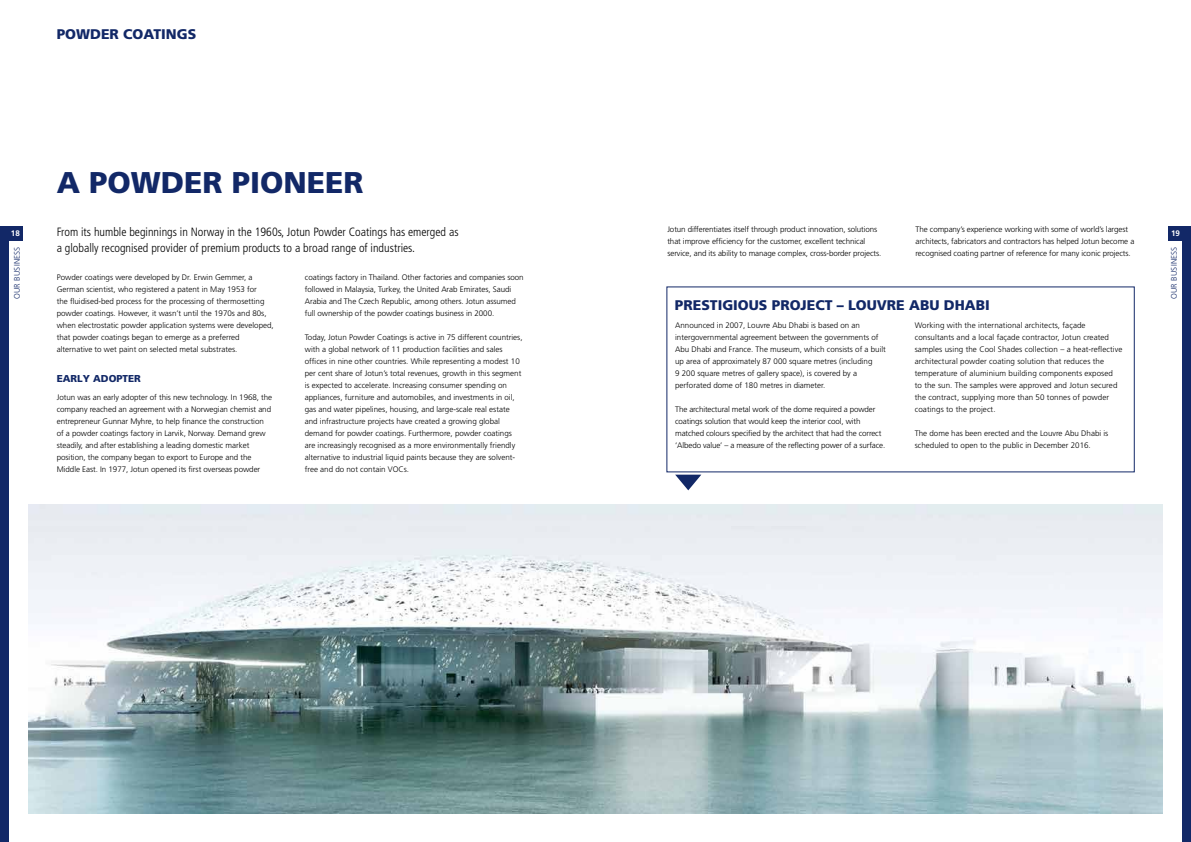
<style>
.page{position:relative;width:1191px;height:842px;background:#fff}
.page>*{position:absolute;margin:0;border:0;box-sizing:border-box;transform-origin:0 0}
.t1{font:900 30px "Frutiger";color:#122867}
.t2{font:900 14px "Frutiger";color:#122867}
.t3{font:300 condensed 12px/16px "Frutiger";color:#000}
.t4{font:900 10px "Frutiger";color:#122867}
.t5{font:300 8px/12px "Frutiger";color:#000}
.t6{font:300 8px "Frutiger";letter-spacing:.02em;color:#122867}
.t7{font:700 8px "Frutiger";color:#fff}
</style>
<div class="page">
<div style="left:1182px;top:227px;width:9px;height:615px;background:#122867"></div>
<div style="left:1168px;top:227px;width:14px;height:14px;background:#122867"></div>
<div style="left:0;top:227px;width:9px;height:615px;background:#122867"></div>
<div style="left:9px;top:227px;width:14px;height:14px;background:#122867"></div>
<img style="left:28px;top:505px;width:1134px;height:309px">
<svg style="left:675px;top:475px;width:26px;height:15px"></svg>
<h2 class="t2" style="left:57px;top:26px;width:141px">POWDER COATINGS</h2>
<h1 class="t1" style="left:57px;top:164px;width:308px">A POWDER PIONEER</h1>
<p class="t5" style="left:667px;top:224px;width:215px">Jotun differentiates itself through product innovation, solutions that improve efficiency for the customer, excellent technical service, and its ability to manage complex, cross-border projects.</p>
<p class="t5" style="left:915px;top:224px;width:220px">The company’s experience working with some of world’s largest architects, fabricators and contractors has helped Jotun become a recognised coating partner of reference for many iconic projects.</p>
<h3 class="t3" style="left:57px;top:224px;width:403px">From its humble beginnings in Norway in the 1960s, Jotun Powder Coatings has emerged as a globally recognised provider of premium products to a broad range of industries.</h3>
<p class="t5" style="left:57px;top:272px;width:219px">Powder coatings were developed by Dr. Erwin Gemmer, a German scientist, who registered a patent in May 1953 for<br>the fluidised-bed process for the processing of thermosetting powder coatings. However, it wasn’t until the 1970s and 80s, when electrostatic powder application systems were developed, that powder coatings began to emerge as a preferred alternative to wet paint on selected metal substrates.</p>
<p class="t4" style="left:57px;top:373px;width:86px">EARLY ADOPTER</p>
<p class="t5" style="left:57px;top:392px;width:217px">Jotun was an early adopter of this new technology. In 1968, the company reached an agreement with a Norwegian chemist and entrepreneur Gunnar Myhre, to help finance the construction of a powder coatings factory in Larvik, Norway. Demand grew steadily, and after establishing a leading domestic market position, the company began to export to Europe and the Middle East. In 1977, Jotun opened its first overseas powder</p>
<p class="t7" style="left:11px;top:229px;width:10px">18</p>
<p class="t7" style="left:1171px;top:229px;width:10px">19</p>
<p class="t6" style="left:13px;top:299px;width:54px;rotate:-90deg">OUR BUSINESS</p>
<p class="t6" style="left:1169px;top:299px;width:54px;rotate:-90deg">OUR BUSINESS</p>
<p class="t5" style="left:305px;top:272px;width:220px">coatings factory in Thailand. Other factories and companies soon followed in Malaysia, Turkey, the United Arab Emirates, Saudi Arabia and The Czech Republic, among others. Jotun assumed full ownership of the powder coatings business in 2000.</p>
<p class="t5" style="left:305px;top:332px;width:219px">Today, Jotun Powder Coatings is active in 75 different countries, with a global network of 11 production facilities and sales offices in nine other countries. While representing a modest 10 per cent share of Jotun’s total revenues, growth in this segment is expected to accelerate. Increasing consumer spending on appliances, furniture and automobiles, and investments in oil, gas and water pipelines, housing, and large-scale real estate and infrastructure projects have created a growing global demand for powder coatings. Furthermore, powder coatings are increasingly recognised as a more environmentally friendly alternative to industrial liquid paints because they are solvent&shy;free and do not contain VOCs.</p>
<h2 class="t2" style="left:675px;top:297px;width:316px">PRESTIGIOUS PROJECT – LOUVRE ABU DHABI</h2>
<p class="t5" style="left:914px;top:320px;width:209px">Working with the international architects, façade consultants and a local façade contractor, Jotun created samples using the Cool Shades collection – a heat-reflective architectural powder coating solution that reduces the temperature of aluminium building components exposed<br>to the sun. The samples were approved and Jotun secured the contract, supplying more than 50 tonnes of powder coatings to the project.</p>
<p class="t5" style="left:914px;top:428px;width:195px">The dome has been erected and the Louvre Abu Dhabi is scheduled to open to the public in December 2016.</p>
<p class="t5" style="left:675px;top:320px;width:212px">Announced in 2007, Louvre Abu Dhabi is based on an intergovernmental agreement between the governments of Abu Dhabi and France. The museum, which consists of a built up area of approximately 87 000 square metres (including<br>9 200 square metres of gallery space), is covered by a perforated dome of 180 metres in diameter.</p>
<p class="t5" style="left:675px;top:404px;width:212px">The architectural metal work of the dome required a powder coatings solution that would keep the interior cool, with matched colours specified by the architect that had the correct ‘Albedo value’ – a measure of the reflecting power of a surface.</p>
</div>
